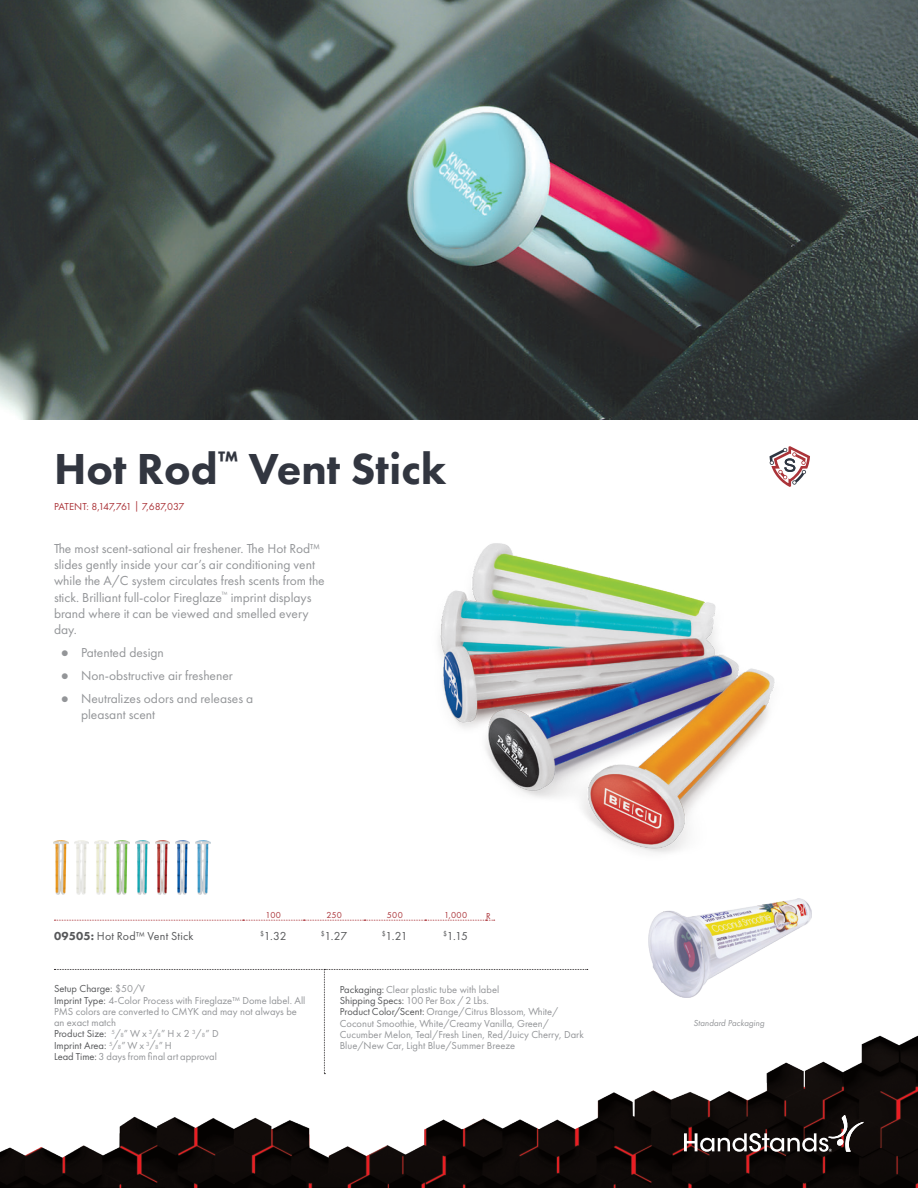
<style>
.page{position:relative;width:918px;height:1188px;background:#fff}
.page>*{position:absolute;margin:0;border:0;box-sizing:border-box;transform-origin:0 0}
.t1{font:800 45px "Futura PT";color:#323640}
.Bullet_Points{font:13.5px/16.2px "Futura PT";color:#939598}
.Item_Number{font:12px "Futura PT";letter-spacing:.015em;color:#57585a}
.Pricing{font:12px "Futura PT";letter-spacing:-.04em;color:#57585a}
.Extended_Info_Subhea{font:10.5px/11.2px "Futura PT";color:#939598}
.Extended_Info_Subhea-2{font:10.5px "Futura PT";color:#57585a}
.t2{font:10.5px "Futura PT";letter-spacing:-.035em;color:#ab3439}
.Extended_Info_Subhea-3{font:italic 9px "Futura PT";letter-spacing:-.005em;color:#939598}
.Pricing_Quantities{font:9px "Futura PT";letter-spacing:.03em;color:#ab3439}
.X_R_Code{font:9px "Futura PT";color:#ab3439}
.s1{font-family:"Arial"}
.s2{font-weight:800}
.s3{color:#939598}
.s4{color:#57585a}
.s5{font-size:6.15px;color:#939598}
</style>
<div class="page">
<img style="left:0;top:1035px;width:918px;height:153px">
<svg style="left:54px;top:969px;width:534px;height:105px"></svg>
<svg style="left:684px;top:1115px;width:180px;height:37px;background:#3e3635"></svg>
<img style="left:648px;top:898px;width:164px;height:100px">
<img style="left:95px;top:841px;width:14px;height:53px">
<img style="left:74px;top:841px;width:15px;height:53px">
<img style="left:115px;top:841px;width:14px;height:53px">
<img style="left:135px;top:841px;width:14px;height:53px">
<img style="left:155px;top:841px;width:15px;height:53px">
<img style="left:176px;top:841px;width:14px;height:53px">
<img style="left:54px;top:841px;width:14px;height:53px">
<img style="left:196px;top:841px;width:14px;height:53px">
<svg style="left:54px;top:920px;width:441px;height:1px"></svg>
<img style="left:0;top:0;width:918px;height:419px">
<svg style="left:770px;top:446px;width:40px;height:41px"></svg>
<img style="left:439px;top:543px;width:336px;height:310px">
<p class="t1" style="left:54px;top:441px;width:394px">Hot Rod<sup>™</sup> Vent Stick</p>
<p class="t2" style="left:54px;top:501px;width:132px">PATENT: 8,147,761 | 7,687,037</p>
<p class="Bullet_Points" style="left:54px;top:540px;width:272px">The most scent-sational air freshener. The Hot Rod™ slides gently inside your car’s air conditioning vent while the A/C system circulates fresh scents from the stick. Brilliant full-color Fireglaze<sup>™</sup> imprint displays brand where it can be viewed and smelled every day.</p>
<p class="Bullet_Points" style="left:61px;top:644px;width:105px"><span class="s1">●</span> Patented design</p>
<p class="Bullet_Points" style="left:61px;top:667px;width:174px"><span class="s1">●</span> Non-obstructive air freshener</p>
<p class="Bullet_Points" style="left:81px;top:690px;width:174px;text-indent:-20px"><span class="s1">●</span> Neutralizes odors and releases a pleasant scent</p>
<p class="Pricing_Quantities" style="left:266px;top:910px;width:17px">100</p>
<p class="Pricing_Quantities" style="left:326px;top:910px;width:17px">250</p>
<p class="Pricing_Quantities" style="left:387px;top:910px;width:17px">500</p>
<p class="Pricing_Quantities" style="left:444px;top:910px;width:25px">1,000</p>
<p class="X_R_Code" style="left:486px;top:911px;width:6px">R</p>
<p class="Item_Number" style="left:54px;top:928px;width:141px"><span class="s2">09505:</span> Hot Rod™ Vent Stick</p>
<p class="Pricing" style="left:260px;top:928px;width:28px"><sup>$</sup>1.32</p>
<p class="Pricing" style="left:321px;top:928px;width:28px"><sup>$</sup>1.27</p>
<p class="Pricing" style="left:382px;top:928px;width:27px"><sup>$</sup>1.21</p>
<p class="Pricing" style="left:443px;top:928px;width:26px"><sup>$</sup>1.15</p>
<p class="Extended_Info_Subhea-2" style="left:54px;top:983px;width:93px">Setup Charge: <span class="s3">$50/V</span></p>
<p class="Extended_Info_Subhea" style="left:54px;top:995px;width:253px"><span class="s4">Imprint Type:</span> 4-Color Process with Fireglaze™ Dome label. All<br>PMS colors are converted to CMYK and may not always be an exact match</p>
<p class="Extended_Info_Subhea-2" style="left:54px;top:1028px;width:166px">Product Size: <sup>5</sup><span class="s3">/</span><span class="s5">8</span><span class="s3">” W x</span> <sup>3</sup><span class="s3">/</span><span class="s5">8</span><span class="s3">” H x 2</span> <sup>3</sup><span class="s3">/</span><span class="s5">8</span><span class="s3">” D</span></p>
<p class="Extended_Info_Subhea-2" style="left:54px;top:1039px;width:119px">Imprint Area: <sup>5</sup><span class="s3">/</span><span class="s5">8</span><span class="s3">” W x</span> <sup>3</sup><span class="s3">/</span><span class="s5">8</span><span class="s3">” H</span></p>
<p class="Extended_Info_Subhea" style="left:54px;top:1051px;width:164px"><span class="s4">Lead Time:</span> 3 days from final art approval</p>
<p class="Extended_Info_Subhea" style="left:340px;top:984px;width:161px"><span class="s4">Packaging:</span> Clear plastic tube with label</p>
<p class="Extended_Info_Subhea" style="left:340px;top:995px;width:151px"><span class="s4">Shipping Specs:</span> 100 Per Box / 2 Lbs.</p>
<p class="Extended_Info_Subhea" style="left:340px;top:1006px;width:246px"><span class="s4">Product Color/Scent:</span> Orange/Citrus Blossom, White/ Coconut Smoothie, White/Creamy Vanilla, Green/ Cucumber Melon, Teal/Fresh Linen, Red/Juicy Cherry, Dark Blue/New Car, Light Blue/Summer Breeze</p>
<p class="Extended_Info_Subhea-3" style="left:694px;top:1018px;width:72px">Standard Packaging</p>
</div>
